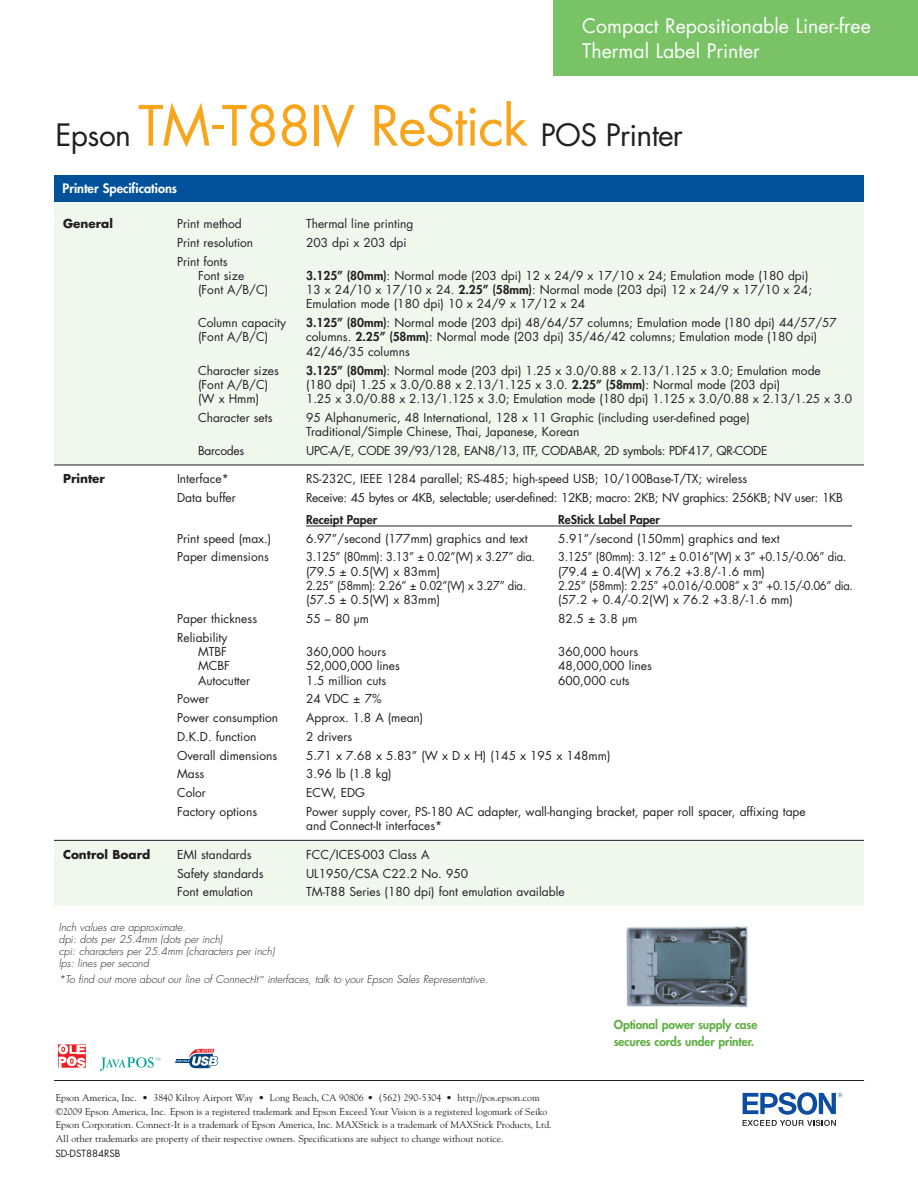
<style>
.page{position:relative;width:918px;height:1188px;background:#fff}
.page>*{position:absolute;margin:0;border:0;box-sizing:border-box;transform-origin:0 0}
.t1{font:30px "Futura";letter-spacing:-.025em;color:#231f20}
.orange_box_type{font:19.5px/25.5px "Futura";color:#fff}
.t2{font:800 12.75px "Futura";color:#fff}
.chart_text{font:12px/14.2px "Futura";color:#231f20}
.chart_text-2{font:12px "Futura";letter-spacing:-.025em;color:#231f20}
.chart_text-3{font:12px "Futura";letter-spacing:-.03em;color:#231f20;scale:.93 1}
.chart_text-4{font:12px "Futura";letter-spacing:-.025em;color:#231f20;scale:.93 1}
.sidebar_copy{font:800 12px/17.2px "Futura";letter-spacing:-.01em;color:#5cae40}
.chart_text-5{font:800 12px "Futura";color:#231f20}
.chart_text-6{font:700 12px "Futura";color:#231f20}
.chart_text-7{font:italic 300 10.5px "Futura";color:#231f20}
.copyright_info{font:9.75px/13.5px "Goudy";color:#231f20}
.t3{font:9.75px "Futura";color:#231f20}
.s1{font-size:54px;color:#f9a51b}
.s2{font-weight:800}
</style>
<div class="page">
<div style="left:54px;top:202px;width:810px;height:263px;background:#f0f7ed"></div>
<div style="left:54px;top:840px;width:810px;height:66px;background:#f0f7ed"></div>
<div style="left:54px;top:175px;width:810px;height:27px;background:#01529a"></div>
<hr style="left:54px;top:465px;width:810px;height:1px;background:#231f20">
<hr style="left:54px;top:840px;width:810px;height:1px;background:#231f20">
<hr style="left:54px;top:1080px;width:810px;height:1px;background:#231f20">
<div style="left:554px;top:0;width:364px;height:76px;background:#79c366"></div>
<svg style="left:743px;top:1092px;width:99px;height:34px"></svg>
<hr style="left:306px;top:526px;width:546px;height:1px;background:#231f20">
<img style="left:626px;top:926px;width:122px;height:82px">
<svg style="left:58px;top:1044px;width:28px;height:24px"></svg>
<svg style="left:100px;top:1057px;width:60px;height:14px"></svg>
<svg style="left:174px;top:1048px;width:45px;height:21px"></svg>
<p class="orange_box_type" style="left:582px;top:13px;width:290px">Compact Repositionable Liner-free<br>Thermal Label Printer</p>
<p class="t1" style="left:56px;top:114px;width:629px">Epson <span class="s1">TM</span><sup>-</sup><span class="s1">T88IV ReStick</span> POS Printer</p>
<p class="t2" style="left:63px;top:180px;width:116px">Printer Specifications</p>
<p class="chart_text-6" style="left:63px;top:215px;width:51px">General</p>
<p class="chart_text" style="left:177px;top:216px;width:66px">Print method</p>
<p class="chart_text" style="left:306px;top:216px;width:109px">Thermal line printing</p>
<p class="chart_text" style="left:177px;top:235px;width:78px">Print resolution</p>
<p class="chart_text" style="left:306px;top:235px;width:102px">203 dpi x 203 dpi</p>
<p class="chart_text" style="left:177px;top:254px;width:52px">Print fonts</p>
<p class="chart_text" style="left:198px;top:268px;width:48px">Font size</p>
<p class="chart_text" style="left:306px;top:268px;width:504px"><span class="s2">3.125” (80mm)</span>: Normal mode (203 dpi) 12 x 24/9 x 17/10 x 24; Emulation mode (180 dpi)</p>
<p class="chart_text" style="left:198px;top:283px;width:72px">(Font A/B/C)</p>
<p class="chart_text" style="left:306px;top:283px;width:507px">13 x 24/10 x 17/10 x 24. <span class="s2">2.25” (58mm)</span>: Normal mode (203 dpi) 12 x 24/9 x 17/10 x 24;<br>Emulation mode (180 dpi) 10 x 24/9 x 17/12 x 24</p>
<p class="chart_text" style="left:198px;top:316px;width:90px">Column capacity</p>
<p class="chart_text" style="left:306px;top:316px;width:532px"><span class="s2">3.125” (80mm)</span>: Normal mode (203 dpi) 48/64/57 columns; Emulation mode (180 dpi) 44/57/57</p>
<p class="chart_text" style="left:198px;top:330px;width:72px">(Font A/B/C)</p>
<p class="chart_text" style="left:306px;top:330px;width:513px">columns. <span class="s2">2.25” (58mm)</span>: Normal mode (203 dpi) 35/46/42 columns; Emulation mode (180 dpi)<br>42/46/35 columns</p>
<p class="chart_text" style="left:198px;top:363px;width:82px">Character sizes</p>
<p class="chart_text" style="left:306px;top:363px;width:516px"><span class="s2">3.125” (80mm)</span>: Normal mode (203 dpi) 1.25 x 3.0/0.88 x 2.13/1.125 x 3.0; Emulation mode</p>
<p class="chart_text" style="left:198px;top:377px;width:72px">(Font A/B/C)</p>
<p class="chart_text" style="left:306px;top:377px;width:476px">(180 dpi) 1.25 x 3.0/0.88 x 2.13/1.125 x 3.0. <span class="s2">2.25” (58mm)</span>: Normal mode (203 dpi)</p>
<p class="chart_text" style="left:198px;top:391px;width:63px">(W x Hmm)</p>
<p class="chart_text" style="left:306px;top:391px;width:548px">1.25 x 3.0/0.88 x 2.13/1.125 x 3.0; Emulation mode (180 dpi) 1.125 x 3.0/0.88 x 2.13/1.25 x 3.0</p>
<p class="chart_text" style="left:198px;top:410px;width:76px">Character sets</p>
<p class="chart_text" style="left:306px;top:410px;width:445px">95 Alphanumeric, 48 International, 128 x 11 Graphic (including user-defined page)<br>Traditional/Simple Chinese, Thai, Japanese, Korean</p>
<p class="chart_text-2" style="left:198px;top:442px;width:48px">Barcodes</p>
<p class="chart_text-2" style="left:306px;top:442px;width:463px">UPC-A/E, CODE 39/93/128, EAN8/13, ITF, CODABAR, 2D symbols: PDF417, QR-CODE</p>
<p class="chart_text-6" style="left:63px;top:471px;width:44px">Printer</p>
<p class="chart_text" style="left:177px;top:472px;width:53px">Interface*</p>
<p class="chart_text" style="left:306px;top:472px;width:443px">RS-232C, IEEE 1284 parallel; RS-485; high-speed USB; 10/100Base-T/TX; wireless</p>
<p class="chart_text" style="left:177px;top:490px;width:60px">Data buffer</p>
<p class="chart_text-2" style="left:306px;top:489px;width:538px">Receive: 45 bytes or 4KB, selectable; user-defined: 12KB; macro: 2KB; NV graphics: 256KB; NV user: 1KB</p>
<p class="chart_text-5" style="left:306px;top:511px;width:73px">Receipt Paper</p>
<p class="chart_text-5" style="left:558px;top:511px;width:103px">ReStick Label Paper</p>
<p class="chart_text" style="left:177px;top:531px;width:96px">Print speed (max.)</p>
<p class="chart_text" style="left:306px;top:531px;width:223px">6.97”/second (177mm) graphics and text</p>
<p class="chart_text" style="left:558px;top:531px;width:223px">5.91”/second (150mm) graphics and text</p>
<p class="chart_text" style="left:177px;top:550px;width:93px">Paper dimensions</p>
<p class="chart_text-4" style="left:306px;top:549px;width:248px">3.125” (80mm): 3.13” ± 0.02”(W) x 3.27” dia.</p>
<p class="chart_text-4" style="left:558px;top:549px;width:311px">3.125” (80mm): 3.12” ± 0.016”(W) x 3” +0.15/-0.06” dia.</p>
<p class="chart_text" style="left:306px;top:564px;width:136px">(79.5 ± 0.5(W) x 83mm)</p>
<p class="chart_text" style="left:558px;top:564px;width:208px">(79.4 ± 0.4(W) x 76.2 +3.8/-1.6 mm)</p>
<p class="chart_text-3" style="left:306px;top:577px;width:238px">2.25” (58mm): 2.26” ± 0.02”(W) x 3.27” dia.</p>
<p class="chart_text-3" style="left:558px;top:577px;width:319px">2.25” (58mm): 2.25” +0.016/-0.008” x 3” +0.15/-0.06” dia.</p>
<p class="chart_text" style="left:306px;top:593px;width:136px">(57.5 ± 0.5(W) x 83mm)</p>
<p class="chart_text" style="left:558px;top:593px;width:236px">(57.2 + 0.4/-0.2(W) x 76.2 +3.8/-1.6 mm)</p>
<p class="chart_text" style="left:177px;top:611px;width:82px">Paper thickness</p>
<p class="chart_text" style="left:306px;top:611px;width:65px">55 – 80 µm</p>
<p class="chart_text" style="left:558px;top:611px;width:81px">82.5 ± 3.8 µm</p>
<p class="chart_text" style="left:177px;top:630px;width:52px;text-align:right">Reliability<br>MTBF</p>
<p class="chart_text" style="left:306px;top:644px;width:82px">360,000 hours</p>
<p class="chart_text" style="left:558px;top:644px;width:82px">360,000 hours</p>
<p class="chart_text" style="left:198px;top:659px;width:33px">MCBF</p>
<p class="chart_text" style="left:306px;top:659px;width:95px">52,000,000 lines</p>
<p class="chart_text" style="left:558px;top:659px;width:95px">48,000,000 lines</p>
<p class="chart_text" style="left:198px;top:673px;width:54px">Autocutter</p>
<p class="chart_text" style="left:306px;top:673px;width:82px">1.5 million cuts</p>
<p class="chart_text" style="left:558px;top:673px;width:73px">600,000 cuts</p>
<p class="chart_text" style="left:177px;top:692px;width:34px">Power</p>
<p class="chart_text" style="left:306px;top:692px;width:77px">24 VDC ± 7%</p>
<p class="chart_text" style="left:177px;top:710px;width:103px">Power consumption</p>
<p class="chart_text" style="left:306px;top:710px;width:119px">Approx. 1.8 A (mean)</p>
<p class="chart_text" style="left:177px;top:729px;width:81px">D.K.D. function</p>
<p class="chart_text" style="left:306px;top:729px;width:48px">2 drivers</p>
<p class="chart_text" style="left:177px;top:748px;width:102px">Overall dimensions</p>
<p class="chart_text" style="left:306px;top:748px;width:306px">5.71 x 7.68 x 5.83” (W x D x H) (145 x 195 x 148mm)</p>
<p class="chart_text" style="left:177px;top:767px;width:29px">Mass</p>
<p class="chart_text" style="left:306px;top:767px;width:87px">3.96 lb (1.8 kg)</p>
<p class="chart_text" style="left:177px;top:786px;width:30px">Color</p>
<p class="chart_text" style="left:306px;top:786px;width:61px">ECW, EDG</p>
<p class="chart_text" style="left:177px;top:804px;width:82px">Factory options</p>
<p class="chart_text" style="left:306px;top:804px;width:501px">Power supply cover, PS-180 AC adapter, wall-hanging bracket, paper roll spacer, affixing tape and Connect-It interfaces*</p>
<p class="chart_text-6" style="left:63px;top:846px;width:89px">Control Board</p>
<p class="chart_text" style="left:177px;top:847px;width:76px">EMI standards</p>
<p class="chart_text" style="left:306px;top:847px;width:125px">FCC/ICES-003 Class A</p>
<p class="chart_text" style="left:177px;top:866px;width:88px">Safety standards</p>
<p class="chart_text" style="left:306px;top:866px;width:164px">UL1950/CSA C22.2 No. 950</p>
<p class="chart_text" style="left:177px;top:885px;width:78px">Font emulation</p>
<p class="chart_text" style="left:306px;top:885px;width:260px">TM-T88 Series (180 dpi) font emulation available</p>
<p class="chart_text-7" style="left:59px;top:920px;width:128px">Inch values are approximate.</p>
<p class="chart_text-7" style="left:59px;top:932px;width:165px">dpi: dots per 25.4mm (dots per inch)</p>
<p class="chart_text-7" style="left:59px;top:944px;width:217px">cpi: characters per 25.4mm (characters per inch)</p>
<p class="chart_text-7" style="left:59px;top:956px;width:92px">lps: lines per second</p>
<p class="chart_text-7" style="left:59px;top:973px;width:431px">*To find out more about our line of Connect-It<sup>™</sup> interfaces, talk to your Epson Sales Representative.</p>
<p class="copyright_info" style="left:56px;top:1091px;width:485px">Epson America, Inc. • 3840 Kilroy Airport Way • Long Beach, CA 90806 • (562) 290-5304 • http://pos.epson.com</p>
<p class="copyright_info" style="left:56px;top:1104px;width:498px">©2009 Epson America, Inc. Epson is a registered trademark and Epson Exceed Your Vision is a registered logomark of Seiko<br>Epson Corporation. Connect-It is a trademark of Epson America, Inc. MAXStick is a trademark of MAXStick Products, Ltd.<br>All other trademarks are property of their respective owners. Specifications are subject to change without notice.</p>
<p class="t3" style="left:56px;top:1146px;width:67px">SD-DST884RSB</p>
<p class="sidebar_copy" style="left:614px;top:1016px;width:145px">Optional power supply case secures cords under printer.</p>
</div>
